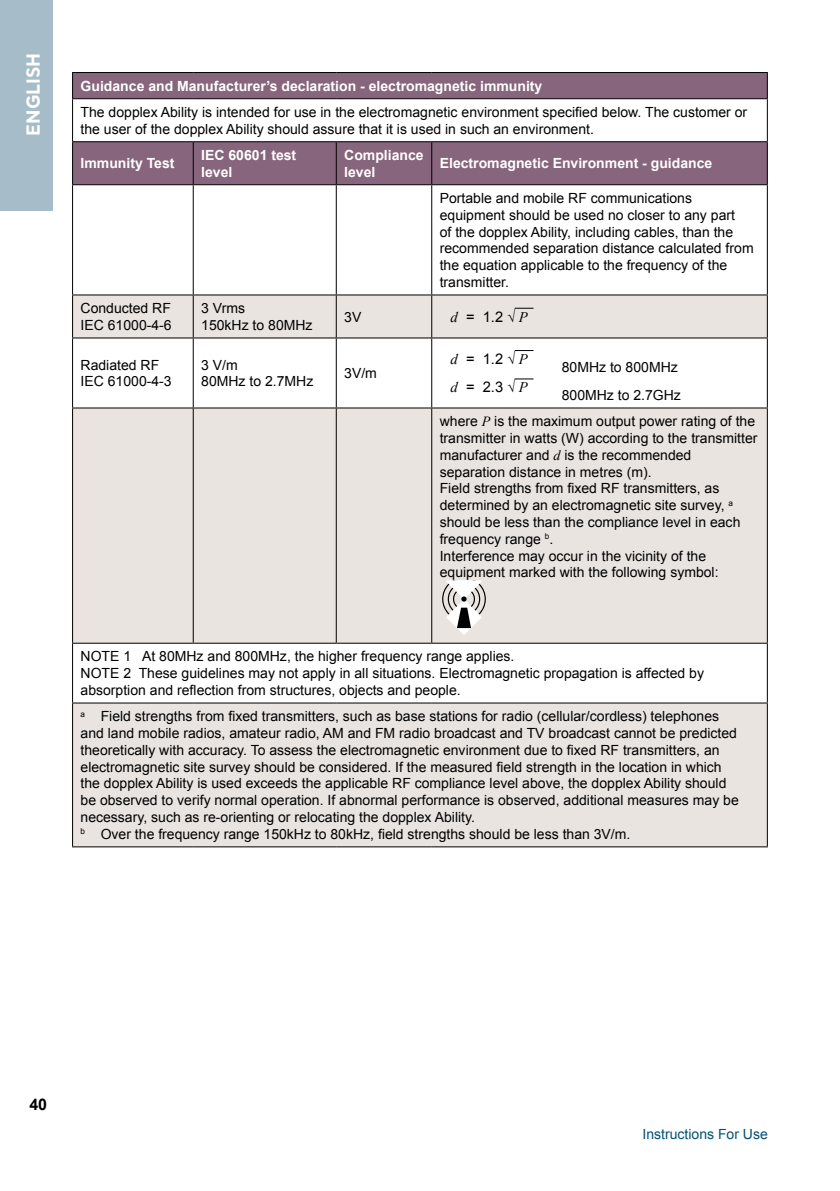
<style>
.page{position:relative;width:840px;height:1191px;background:#fff}
.page>*{position:absolute;margin:0;border:0;box-sizing:border-box;transform-origin:0 0}
.t1{font:700 18px "Santral";color:#fff}
.t2{font:700 16px "Arial";color:#000}
.t3{font:14.6px "Arial";color:#000}
.t4{font:14px/16.8px "Arial";color:#000}
.t5{font:700 14px/16.8px "Arial";color:#fff}
.t6{font:14px "Arial";color:#015174}
.s1{font-family:"Times New Roman";font-style:italic}
.s2{font-family:"Times New Roman"}
</style>
<div class="page">
<div style="left:0;top:0;width:53px;height:211px;background:#a7bcc9"></div>
<svg style="left:73px;top:73px;width:693px;height:111px;fill:#87657d"></svg>
<svg style="left:73px;top:295px;width:693px;height:551px;fill:#eae4e0"></svg>
<hr style="left:72px;top:72px;width:121px;height:1px;background:#000">
<svg style="left:72px;top:73px;width:1px;height:25px"></svg>
<hr style="left:193px;top:72px;width:143px;height:1px;background:#000">
<hr style="left:336px;top:72px;width:95px;height:1px;background:#000">
<hr style="left:431px;top:72px;width:336px;height:1px;background:#000">
<svg style="left:766px;top:73px;width:1px;height:25px"></svg>
<hr style="left:72px;top:98px;width:121px;height:1px;background:#000">
<hr style="left:72px;top:99px;width:1px;height:42px;background:#000">
<hr style="left:193px;top:98px;width:143px;height:1px;background:#000">
<hr style="left:336px;top:98px;width:95px;height:1px;background:#000">
<hr style="left:431px;top:98px;width:336px;height:1px;background:#000">
<hr style="left:766px;top:99px;width:1px;height:42px;background:#000">
<hr style="left:72px;top:141px;width:121px;height:1px;background:#000">
<hr style="left:72px;top:142px;width:1px;height:42px;background:#000">
<hr style="left:193px;top:141px;width:143px;height:1px;background:#000">
<hr style="left:193px;top:142px;width:1px;height:42px;background:#000">
<hr style="left:336px;top:141px;width:95px;height:1px;background:#000">
<hr style="left:335px;top:142px;width:1px;height:42px;background:#000">
<hr style="left:431px;top:141px;width:336px;height:1px;background:#000">
<hr style="left:431px;top:142px;width:1px;height:42px;background:#000">
<hr style="left:766px;top:142px;width:1px;height:42px;background:#000">
<hr style="left:72px;top:184px;width:121px;height:1px;background:#000">
<hr style="left:72px;top:185px;width:1px;height:109px;background:#000">
<hr style="left:193px;top:184px;width:143px;height:1px;background:#000">
<hr style="left:193px;top:185px;width:1px;height:109px;background:#000">
<hr style="left:336px;top:184px;width:95px;height:1px;background:#000">
<hr style="left:335px;top:185px;width:1px;height:109px;background:#000">
<hr style="left:431px;top:184px;width:336px;height:1px;background:#000">
<hr style="left:431px;top:185px;width:1px;height:109px;background:#000">
<hr style="left:766px;top:185px;width:1px;height:109px;background:#000">
<hr style="left:72px;top:294px;width:121px;height:1px;background:#000">
<hr style="left:72px;top:295px;width:1px;height:42px;background:#000">
<hr style="left:193px;top:294px;width:143px;height:1px;background:#000">
<hr style="left:193px;top:295px;width:1px;height:42px;background:#000">
<hr style="left:336px;top:294px;width:95px;height:1px;background:#000">
<hr style="left:335px;top:295px;width:1px;height:42px;background:#000">
<hr style="left:431px;top:294px;width:336px;height:1px;background:#000">
<hr style="left:431px;top:295px;width:1px;height:42px;background:#000">
<hr style="left:766px;top:295px;width:1px;height:42px;background:#000">
<hr style="left:72px;top:337px;width:121px;height:1px;background:#000">
<hr style="left:72px;top:338px;width:1px;height:69px;background:#000">
<hr style="left:193px;top:337px;width:143px;height:1px;background:#000">
<hr style="left:193px;top:338px;width:1px;height:69px;background:#000">
<hr style="left:336px;top:337px;width:95px;height:1px;background:#000">
<hr style="left:335px;top:338px;width:1px;height:69px;background:#000">
<hr style="left:431px;top:337px;width:336px;height:1px;background:#000">
<hr style="left:431px;top:338px;width:1px;height:69px;background:#000">
<hr style="left:766px;top:338px;width:1px;height:69px;background:#000">
<hr style="left:72px;top:407px;width:121px;height:1px;background:#000">
<hr style="left:72px;top:408px;width:1px;height:234px;background:#000">
<hr style="left:193px;top:407px;width:143px;height:1px;background:#000">
<hr style="left:193px;top:408px;width:1px;height:234px;background:#000">
<hr style="left:336px;top:407px;width:95px;height:1px;background:#000">
<hr style="left:335px;top:408px;width:1px;height:234px;background:#000">
<hr style="left:431px;top:407px;width:336px;height:1px;background:#000">
<hr style="left:431px;top:408px;width:1px;height:234px;background:#000">
<hr style="left:766px;top:408px;width:1px;height:234px;background:#000">
<hr style="left:72px;top:642px;width:121px;height:1px;background:#000">
<hr style="left:72px;top:643px;width:1px;height:59px;background:#000">
<hr style="left:193px;top:642px;width:143px;height:1px;background:#000">
<hr style="left:336px;top:642px;width:95px;height:1px;background:#000">
<hr style="left:431px;top:642px;width:336px;height:1px;background:#000">
<hr style="left:766px;top:643px;width:1px;height:59px;background:#000">
<hr style="left:72px;top:702px;width:121px;height:1px;background:#000">
<hr style="left:72px;top:703px;width:1px;height:143px;background:#000">
<hr style="left:193px;top:702px;width:143px;height:1px;background:#000">
<hr style="left:336px;top:702px;width:95px;height:1px;background:#000">
<hr style="left:431px;top:702px;width:336px;height:1px;background:#000">
<hr style="left:766px;top:703px;width:1px;height:143px;background:#000">
<hr style="left:72px;top:846px;width:121px;height:1px;background:#000">
<hr style="left:193px;top:846px;width:143px;height:1px;background:#000">
<hr style="left:336px;top:846px;width:95px;height:1px;background:#000">
<hr style="left:431px;top:846px;width:336px;height:1px;background:#000">
<svg style="left:514px;top:308px;width:19px;height:1px"></svg>
<svg style="left:514px;top:350px;width:19px;height:1px"></svg>
<svg style="left:514px;top:378px;width:19px;height:1px"></svg>
<svg style="left:442px;top:580px;width:43px;height:55px"></svg>
<p class="t1" style="left:21px;top:136px;width:84px;rotate:-90deg">ENGLISH</p>
<p class="t5" style="left:80px;top:78px;width:463px">Guidance and Manufacturer’s declaration - electromagnetic immunity</p>
<p class="t4" style="left:80px;top:104px;width:667px">The dopplex Ability is intended for use in the electromagnetic environment specified below. The customer or the user of the dopplex Ability should assure that it is used in such an environment.</p>
<p class="t5" style="left:80px;top:155px;width:95px">Immunity Test</p>
<p class="t5" style="left:201px;top:147px;width:96px">IEC 60601 test level</p>
<p class="t5" style="left:344px;top:147px;width:81px">Compliance level</p>
<p class="t5" style="left:439px;top:155px;width:274px">Electromagnetic Environment - guidance</p>
<p class="t4" style="left:439px;top:190px;width:315px">Portable and mobile RF communications equipment should be used no closer to any part<br>of the dopplex Ability, including cables, than the recommended separation distance calculated from the equation applicable to the frequency of the transmitter.</p>
<p class="t4" style="left:80px;top:300px;width:93px">Conducted RF<br>IEC 61000-4-6</p>
<p class="t4" style="left:201px;top:300px;width:113px">3 Vrms<br>150kHz to 80MHz</p>
<p class="t4" style="left:344px;top:308px;width:19px">3V</p>
<p class="t3" style="left:450px;top:307px;width:79px"><span class="s1">d</span> = 1.2 <span class="s2">√</span> <span class="s1">P</span></p>
<p class="t4" style="left:80px;top:356px;width:93px">Radiated RF<br>IEC 61000-4-3</p>
<p class="t4" style="left:201px;top:356px;width:114px">3 V/m<br>80MHz to 2.7MHz</p>
<p class="t4" style="left:344px;top:365px;width:34px">3V/m</p>
<p class="t3" style="left:450px;top:349px;width:79px"><span class="s1">d</span> = 1.2 <span class="s2">√</span> <span class="s1">P</span></p>
<p class="t4" style="left:561px;top:358px;width:117px">80MHz to 800MHz</p>
<p class="t3" style="left:450px;top:377px;width:79px"><span class="s1">d</span> = 2.3 <span class="s2">√</span> <span class="s1">P</span></p>
<p class="t4" style="left:439px;top:382px;width:317px;line-height:26.2px;text-indent:122px">800MHz to 2.7GHz<br>where <span class="s1">P</span> is the maximum output power rating of the</p>
<p class="t4" style="left:439px;top:430px;width:319px">transmitter in watts (W) according to the transmitter manufacturer and <span class="s1">d</span> is the recommended separation distance in metres (m).<br>Field strengths from fixed RF transmitters, as determined by an electromagnetic site survey, <sup>a </sup>should be less than the compliance level in each frequency range <sup>b</sup>.<br>Interference may occur in the vicinity of the equipment marked with the following symbol:</p>
<p class="t4" style="left:80px;top:648px;width:624px">NOTE 1 At 80MHz and 800MHz, the higher frequency range applies.<br>NOTE 2 These guidelines may not apply in all situations. Electromagnetic propagation is affected by absorption and reflection from structures, objects and people.</p>
<p class="t4" style="left:80px;top:708px;width:659px"><sup>a</sup> Field strengths from fixed transmitters, such as base stations for radio (cellular/cordless) telephones and land mobile radios, amateur radio, AM and FM radio broadcast and TV broadcast cannot be predicted theoretically with accuracy. To assess the electromagnetic environment due to fixed RF transmitters, an electromagnetic site survey should be considered. If the measured field strength in the location in which the dopplex Ability is used exceeds the applicable RF compliance level above, the dopplex Ability should be observed to verify normal operation. If abnormal performance is observed, additional measures may be necessary, such as re-orienting or relocating the dopplex Ability.<br><sup>b</sup> Over the frequency range 150kHz to 80kHz, field strengths should be less than 3V/m.</p>
<p class="t2" style="left:29px;top:1094px;width:19px">40</p>
<p class="t6" style="left:642px;top:1125px;width:127px">Instructions For Use</p>
</div>
